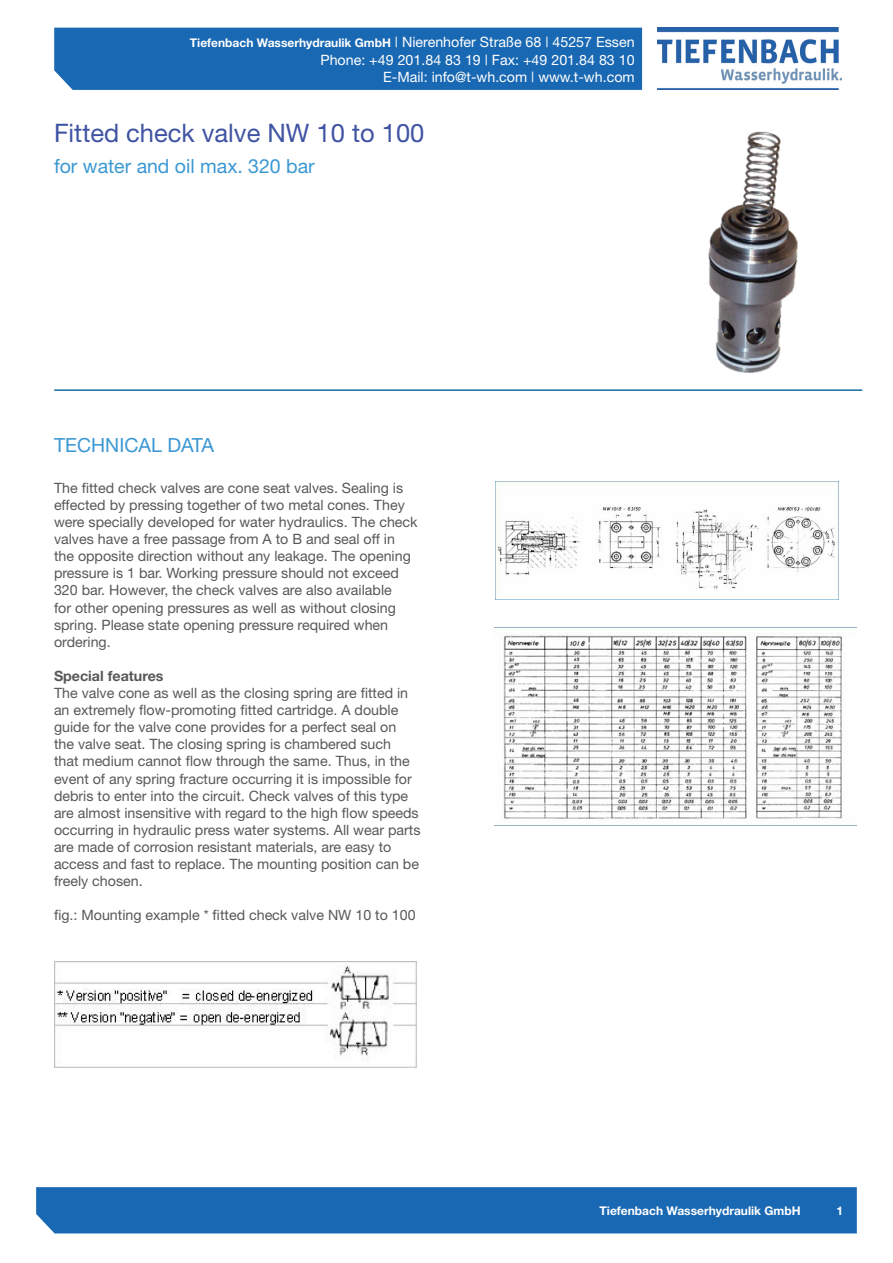
<style>
.page{position:relative;width:893px;height:1263px;background:#fff}
.page>*{position:absolute;margin:0;border:0;box-sizing:border-box;transform-origin:0 0}
.t1{font:25.5px "Helvetica Neue";color:#3f53a3}
.t2{font:19.5px "Helvetica Neue";color:#3b98d3}
.t3{font:14.25px/17.1px "Helvetica Neue";color:#57585a}
.t4{font:14.25px/17.1px "Helvetica Neue";color:#fff;text-align:right}
.t5{font:700 14.25px "Helvetica Neue";color:#57585a}
.t6{font:700 12px "Helvetica Neue";color:#fff}
.s1{font-weight:700;font-size:12px}
</style>
<div class="page">
<div style="left:54px;top:28px;width:588px;height:62px;background:#1968b3"></div>
<div style="left:36px;top:1187px;width:821px;height:46px;background:#1968b3"></div>
<hr style="left:54px;top:389px;width:808px;height:2px;background:#166c9d">
<img style="left:657px;top:28px;width:184px;height:61px">
<img style="left:708px;top:131px;width:90px;height:241px">
<img style="left:54px;top:962px;width:363px;height:107px">
<img style="left:495px;top:481px;width:344px;height:119px">
<img style="left:495px;top:627px;width:361px;height:192px">
<p class="t4" style="left:190px;top:34px;width:446px"><span class="s1">Tiefenbach Wasserhydraulik GmbH</span> | Nierenhofer Straße 68 | 45257 Essen<br>Phone: +49 201.84 83 19 | Fax: +49 201.84 83 10<br>E-Mail: info@t-wh.com | www.t-wh.com</p>
<p class="t1" style="left:54px;top:118px;width:372px">Fitted check valve NW 10 to 100</p>
<p class="t2" style="left:54px;top:154px;width:262px">for water and oil max. 320 bar</p>
<p class="t2" style="left:54px;top:434px;width:161px">TECHNICAL DATA</p>
<p class="t3" style="left:54px;top:479px;width:365px">The fitted check valves are cone seat valves. Sealing is effected by pressing together of two metal cones. They were specially developed for water hydraulics. The check valves have a free passage from A to B and seal off in the opposite direction without any leakage. The opening pressure is 1 bar. Working pressure should not exceed 320 bar. However, the check valves are also available<br>for other opening pressures as well as without closing spring. Please state opening pressure required when ordering.</p>
<p class="t5" style="left:54px;top:667px;width:111px">Special features</p>
<p class="t3" style="left:54px;top:684px;width:368px">The valve cone as well as the closing spring are fitted in an extremely flow-promoting fitted cartridge. A double guide for the valve cone provides for a perfect seal on<br>the valve seat. The closing spring is chambered such<br>that medium cannot flow through the same. Thus, in the event of any spring fracture occurring it is impossible for debris to enter into the circuit. Check valves of this type are almost insensitive with regard to the high flow speeds occurring in hydraulic press water systems. All wear parts are made of corrosion resistant materials, are easy to access and fast to replace. The mounting position can be freely chosen.</p>
<p class="t3" style="left:54px;top:906px;width:363px">fig.: Mounting example * fitted check valve NW 10 to 100</p>
<p class="t6" style="left:600px;top:1203px;width:203px">Tiefenbach Wasserhydraulik GmbH</p>
<p class="t6" style="left:836px;top:1203px;width:8px">1</p>
</div>
